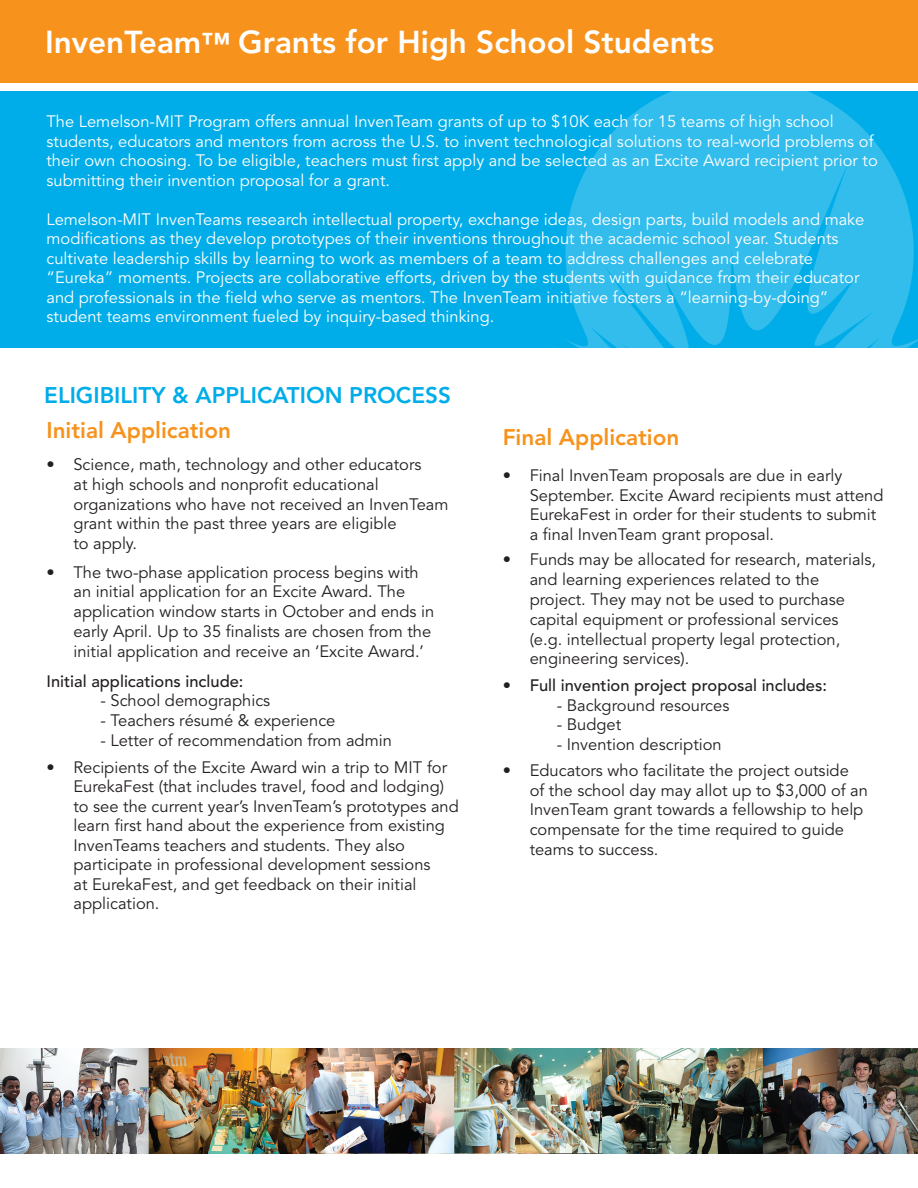
<style>
.page{position:relative;width:918px;height:1188px;background:#fff}
.page>*{position:absolute;margin:0;border:0;box-sizing:border-box;transform-origin:0 0}
.t1{font:800 31.5px "Avenir";color:#fff}
.t2{font:800 22.5px "Avenir";color:#f7931d}
.t3{font:800 22.5px "Avenir";color:#00ade8}
.t4{font:16.5px/19.8px "Avenir";color:#231f20}
.t5{font:16.5px/19.5px "Avenir";color:#fff}
.t6{font:500 16.5px "Avenir";color:#231f20}
.s1{font-size:28.5px}
</style>
<div class="page">
<div style="left:0;top:92px;width:918px;height:256px;background:#00ade8"></div>
<svg style="left:543px;top:82px;width:375px;height:266px;fill:#32bdec"></svg>
<div style="left:0;top:0;width:918px;height:82px;background:#f7931d"></div>
<img style="left:0;top:1049px;width:918px;height:105px">
<p class="t1" style="left:45px;top:24px;width:671px">InvenTeam<span class="s1">™</span> Grants for High School Students</p>
<p class="t5" style="left:46px;top:112px;width:833px">The Lemelson-MIT Program offers annual InvenTeam grants of up to $10K each for 15 teams of high school students, educators and mentors from across the U.S. to invent technological solutions to real-world problems of their own choosing. To be eligible, teachers must first apply and be selected as an Excite Award recipient prior to submitting their invention proposal for a grant.</p>
<p class="t5" style="left:46px;top:210px;width:819px">Lemelson-MIT InvenTeams research intellectual property, exchange ideas, design parts, build models and make modifications as they develop prototypes of their inventions throughout the academic school year. Students cultivate leadership skills by learning to work as members of a team to address challenges and celebrate “Eureka” moments. Projects are collaborative efforts, driven by the students with guidance from their educator and professionals in the field who serve as mentors. The InvenTeam initiative fosters a “learning-by-doing” student teams environment fueled by inquiry-based thinking.</p>
<p class="t3" style="left:44px;top:382px;width:408px">ELIGIBILITY &amp; APPLICATION PROCESS</p>
<p class="t2" style="left:46px;top:417px;width:186px">Initial Application</p>
<p class="t4" style="left:73px;top:455px;width:377px;text-indent:-27px">• Science, math, technology and other educators<br>at high schools and nonprofit educational organizations who have not received an InvenTeam grant within the past three years are eligible<br>to apply.</p>
<p class="t4" style="left:73px;top:563px;width:362px;text-indent:-27px">• The two-phase application process begins with an initial application for an Excite Award. The application window starts in October and ends in early April. Up to 35 finalists are chosen from the initial application and receive an ‘Excite Award.’</p>
<p class="t6" style="left:46px;top:672px;width:199px">Initial applications include:</p>
<p class="t4" style="left:100px;top:691px;width:171px">- School demographics</p>
<p class="t4" style="left:100px;top:711px;width:237px">- Teachers résumé &amp; experience</p>
<p class="t4" style="left:100px;top:731px;width:293px">- Letter of recommendation from admin</p>
<p class="t4" style="left:73px;top:758px;width:387px;text-indent:-27px">• Recipients of the Excite Award win a trip to MIT for EurekaFest (that includes travel, food and lodging) to see the current year’s InvenTeam’s prototypes and learn first hand about the experience from existing InvenTeams teachers and students. They also participate in professional development sessions<br>at EurekaFest, and get feedback on their initial application.</p>
<p class="t2" style="left:503px;top:424px;width:178px">Final Application</p>
<p class="t4" style="left:530px;top:467px;width:355px;text-indent:-27px">• Final InvenTeam proposals are due in early September. Excite Award recipients must attend EurekaFest in order for their students to submit a final InvenTeam grant proposal.</p>
<p class="t4" style="left:530px;top:550px;width:348px;text-indent:-27px">• Funds may be allocated for research, materials, and learning experiences related to the project. They may not be used to purchase capital equipment or professional services<br>(e.g. intellectual property legal protection, engineering services).</p>
<p class="t6" style="left:503px;top:676px;width:326px">• Full invention project proposal includes:</p>
<p class="t4" style="left:557px;top:696px;width:174px">- Background resources</p>
<p class="t4" style="left:557px;top:715px;width:66px">- Budget</p>
<p class="t4" style="left:557px;top:735px;width:167px">- Invention description</p>
<p class="t4" style="left:530px;top:761px;width:340px;text-indent:-27px">• Educators who facilitate the project outside<br>of the school day may allot up to $3,000 of an InvenTeam grant towards a fellowship to help compensate for the time required to guide teams to success.</p>
</div>
